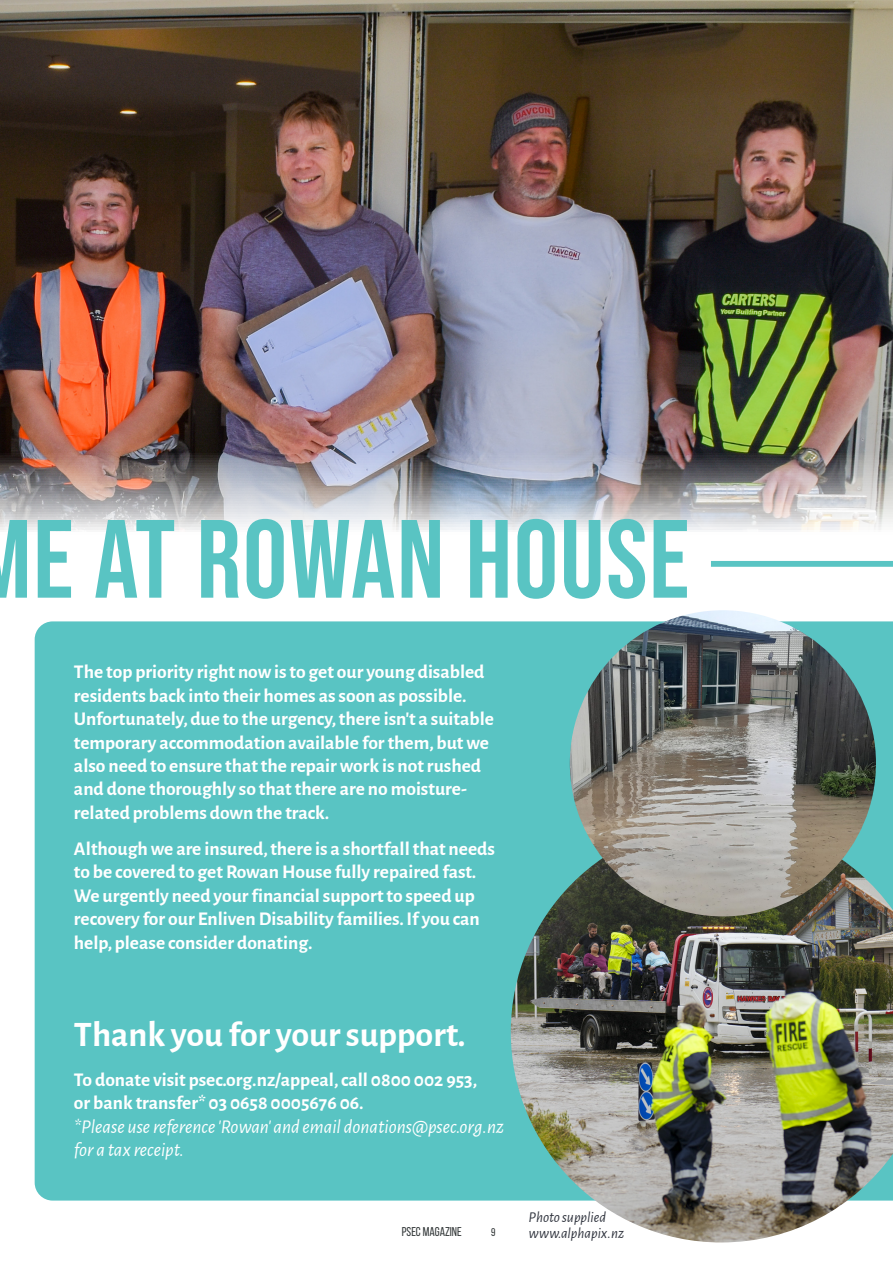
<style>
.page{position:relative;width:893px;height:1263px;background:#fff}
.page>*{position:absolute;margin:0;border:0;box-sizing:border-box;transform-origin:0 0}
.t1{font:700 111px "Bebas Neue Pro";letter-spacing:.015em;color:#59c4c3}
.t2{font:700 36px "Alegreya Sans";color:#fff}
.t3{font:700 19.5px/23.4px "Alegreya Sans";color:#fff}
.t4{font:italic 19.5px/23.4px "Alegreya Sans";color:#fff}
.Pull_Quote_-_Under_T{font:italic 15px/16.5px "Alegreya Sans";color:#323640}
.t5{font:12.75px "Bebas Neue";color:#323738}
.t6{font:11.1px "Bebas Neue";color:#323738}
</style>
<div class="page">
<img style="left:0;top:0;width:893px;height:620px">
<div style="left:35px;top:621px;width:858px;height:579px;background:#59c4c3"></div>
<div style="left:711px;top:561px;width:182px;height:6px;background:#59c4c3"></div>
<img style="left:511px;top:821px;width:382px;height:421px">
<img style="left:570px;top:610px;width:306px;height:306px;border-radius:153px">
<h1 class="t1" style="left:-28px;top:496px;width:719px">ME AT ROWAN HOUSE</h1>
<p class="t3" style="left:74px;top:659px;width:422px">The top priority right now is to get our young disabled residents back into their homes as soon as possible.<br>Unfortunately, due to the urgency, there isn't a suitable temporary accommodation available for them, but we also need to ensure that the repair work is not rushed and done thoroughly so that there are no moisture&shy;related problems down the track.</p>
<p class="t3" style="left:74px;top:836px;width:422px">Although we are insured, there is a shortfall that needs to be covered to get Rowan House fully repaired fast.<br>We urgently need your financial support to speed up recovery for our Enliven Disability families. If you can help, please consider donating.</p>
<p class="t2" style="left:74px;top:1008px;width:393px">Thank you for your support.</p>
<p class="t3" style="left:74px;top:1067px;width:405px">To donate visit psec.org.nz/appeal, call 0800 002 953, or bank transfer* 03 0658 0005676 06.</p>
<p class="t4" style="left:74px;top:1114px;width:432px">*Please use reference 'Rowan' and email donations@psec.org.nz for a tax receipt.</p>
<p class="t5" style="left:402px;top:1224px;width:61px">PSEC MAGAZINE</p>
<p class="t6" style="left:491px;top:1226px;width:6px">9</p>
<p class="Pull_Quote_-_Under_T" style="left:529px;top:1208px;width:97px">Photo supplied www.alphapix.nz</p>
</div>
